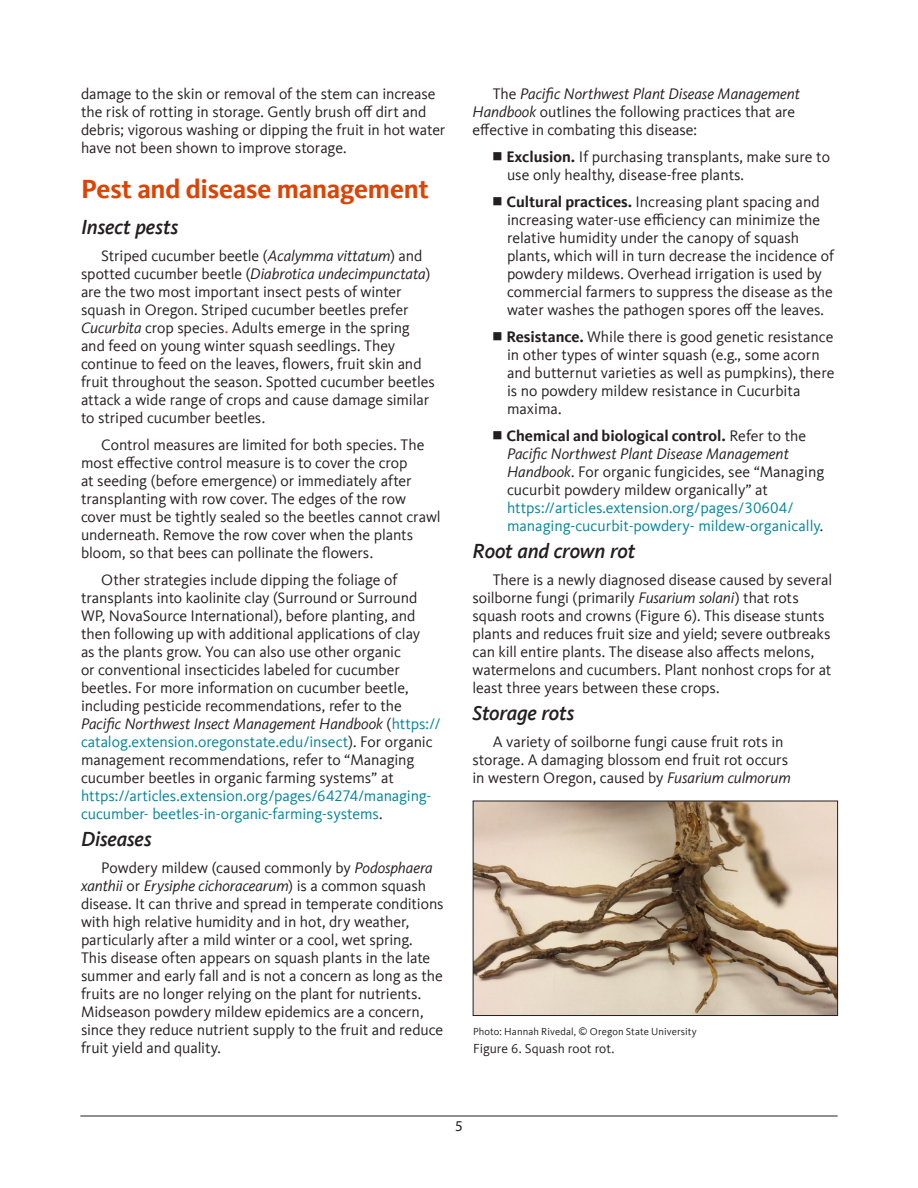
<style>
.page{position:relative;width:918px;height:1188px;background:#fff}
.page>*{position:absolute;margin:0;border:0;box-sizing:border-box;transform-origin:0 0}
.Subhead_18_orange{font:700 27px "Kievit Offc";letter-spacing:-.01em;color:#dc4405}
.Subhead_14_italic{font:italic 500 21px "Kievit Offc";letter-spacing:-.01em;color:#231f20}
.Body_Text1{font:15.75px/18px "Kievit Offc";letter-spacing:-.005em;color:#231f20}
.t1{font:15.75px/18px "Kievit Offc";color:#00859b}
.t2{font:15px "Myriad Pro";color:#231f20}
.t3{font:13.5px "Kievit Offc";color:#231f20}
.Credit{font:10.5px "Kievit Offc";letter-spacing:.01em;color:#231f20}
.s1{font-style:italic}
.s2{color:#f00}
.s3{color:#00859b}
.s4{font-weight:700}
.s5{font-weight:700;color:#231f20}
.s6{color:#231f20}
.s7{font-style:italic;color:#231f20}
</style>
<div class="page">
<hr style="left:80px;top:1116px;width:758px;height:1px;background:#231f20">
<img style="left:475px;top:803px;width:361px;height:211px">
<div style="left:473px;top:801px;width:365px;height:215px;border:1px solid #231f20"></div>
<p class="Body_Text1" style="left:81px;top:85px;width:366px">damage to the skin or removal of the stem can increase the risk of rotting in storage. Gently brush off dirt and debris; vigorous washing or dipping the fruit in hot water have not been shown to improve storage.</p>
<h3 class="Subhead_18_orange" style="left:81px;top:173px;width:350px">Pest and disease management</h3>
<p class="Subhead_14_italic" style="left:81px;top:215px;width:99px">Insect pests</p>
<p class="Body_Text1" style="left:81px;top:247px;width:355px;text-indent:20px">Striped cucumber beetle (<span class="s1">Acalymma vittatum</span>) and spotted cucumber beetle (<span class="s1">Diabrotica undecimpunctata</span>) are the two most important insect pests of winter squash in Oregon. Striped cucumber beetles prefer <span class="s1">Cucurbita</span> crop species<span class="s2">.</span> Adults emerge in the spring and feed on young winter squash seedlings. They continue to feed on the leaves, flowers, fruit skin and fruit throughout the season. Spotted cucumber beetles attack a wide range of crops and cause damage similar to striped cucumber beetles.</p>
<p class="Body_Text1" style="left:81px;top:436px;width:361px;text-indent:20px">Control measures are limited for both species. The most effective control measure is to cover the crop<br>at seeding (before emergence) or immediately after transplanting with row cover. The edges of the row cover must be tightly sealed so the beetles cannot crawl underneath. Remove the row cover when the plants bloom, so that bees can pollinate the flowers.</p>
<p class="Body_Text1" style="left:81px;top:571px;width:361px;text-indent:20px">Other strategies include dipping the foliage of transplants into kaolinite clay (Surround or Surround WP, NovaSource International), before planting, and then following up with additional applications of clay<br>as the plants grow. You can also use other organic<br>or conventional insecticides labeled for cucumber beetles. For more information on cucumber beetle, including pesticide recommendations, refer to the <span class="s1">Pacific Northwest Insect Management Handbook</span> (<span class="s3">https:// catalog.extension.oregonstate.edu/insect</span>). For organic management recommendations, refer to “Managing cucumber beetles in organic farming systems” at <span class="s3">https://articles.extension.org/pages/64274/managing&shy;cucumber- beetles-in-organic-farming-systems</span>.</p>
<p class="Subhead_14_italic" style="left:81px;top:827px;width:72px">Diseases</p>
<p class="Body_Text1" style="left:81px;top:859px;width:364px;text-indent:20px">Powdery mildew (caused commonly by <span class="s1">Podosphaera xanthii</span> or <span class="s1">Erysiphe cichoracearum</span>) is a common squash disease. It can thrive and spread in temperate conditions with high relative humidity and in hot, dry weather, particularly after a mild winter or a cool, wet spring.<br>This disease often appears on squash plants in the late summer and early fall and is not a concern as long as the fruits are no longer relying on the plant for nutrients.<br>Midseason powdery mildew epidemics are a concern, since they reduce nutrient supply to the fruit and reduce fruit yield and quality.</p>
<p class="Body_Text1" style="left:472px;top:85px;width:329px;text-indent:20px">The <span class="s1">Pacific Northwest Plant Disease Management<br>Handbook</span> outlines the following practices that are effective in combating this disease:</p>
<p class="Body_Text1" style="left:507px;top:148px;width:325px"><span class="s4">Exclusion.</span> If purchasing transplants, make sure to use only healthy, disease-free plants.</p>
<p class="Body_Text1" style="left:507px;top:193px;width:329px"><span class="s4">Cultural practices.</span> Increasing plant spacing and increasing water-use efficiency can minimize the relative humidity under the canopy of squash plants, which will in turn decrease the incidence of powdery mildews. Overhead irrigation is used by commercial farmers to suppress the disease as the water washes the pathogen spores off the leaves.</p>
<p class="Body_Text1" style="left:507px;top:328px;width:329px"><span class="s4">Resistance.</span> While there is good genetic resistance in other types of winter squash (e.g., some acorn and butternut varieties as well as pumpkins), there is no powdery mildew resistance in Cucurbita maxima.</p>
<p class="t1" style="left:507px;top:427px;width:319px"><span class="s5">Chemical and biological control.</span> <span class="s6">Refer to the </span><span class="s7">Pacific Northwest Plant Disease Management Handbook</span><span class="s6">. For organic fungicides, see “Managing cucurbit powdery mildew organically” at </span>https://articles.extension.org/pages/30604/ managing-cucurbit-powdery- mildew-organically<span class="s6">.</span></p>
<p class="Subhead_14_italic" style="left:472px;top:539px;width:164px">Root and crown rot</p>
<p class="Body_Text1" style="left:472px;top:571px;width:361px;text-indent:20px">There is a newly diagnosed disease caused by several soilborne fungi (primarily <span class="s1">Fusarium solani</span>) that rots squash roots and crowns (Figure 6). This disease stunts plants and reduces fruit size and yield; severe outbreaks can kill entire plants. The disease also affects melons, watermelons and cucumbers. Plant nonhost crops for at least three years between these crops.</p>
<p class="Subhead_14_italic" style="left:472px;top:701px;width:104px">Storage rots</p>
<p class="Body_Text1" style="left:472px;top:733px;width:320px;text-indent:20px">A variety of soilborne fungi cause fruit rots in storage. A damaging blossom end fruit rot occurs in western Oregon, caused by <span class="s1">Fusarium culmorum</span></p>
<p class="Credit" style="left:473px;top:1026px;width:225px">Photo: Hannah Rivedal, © Oregon State University</p>
<p class="t3" style="left:473px;top:1041px;width:143px">Figure 6. Squash root rot.</p>
<p class="t2" style="left:455px;top:1117px;width:9px">5</p>
</div>
